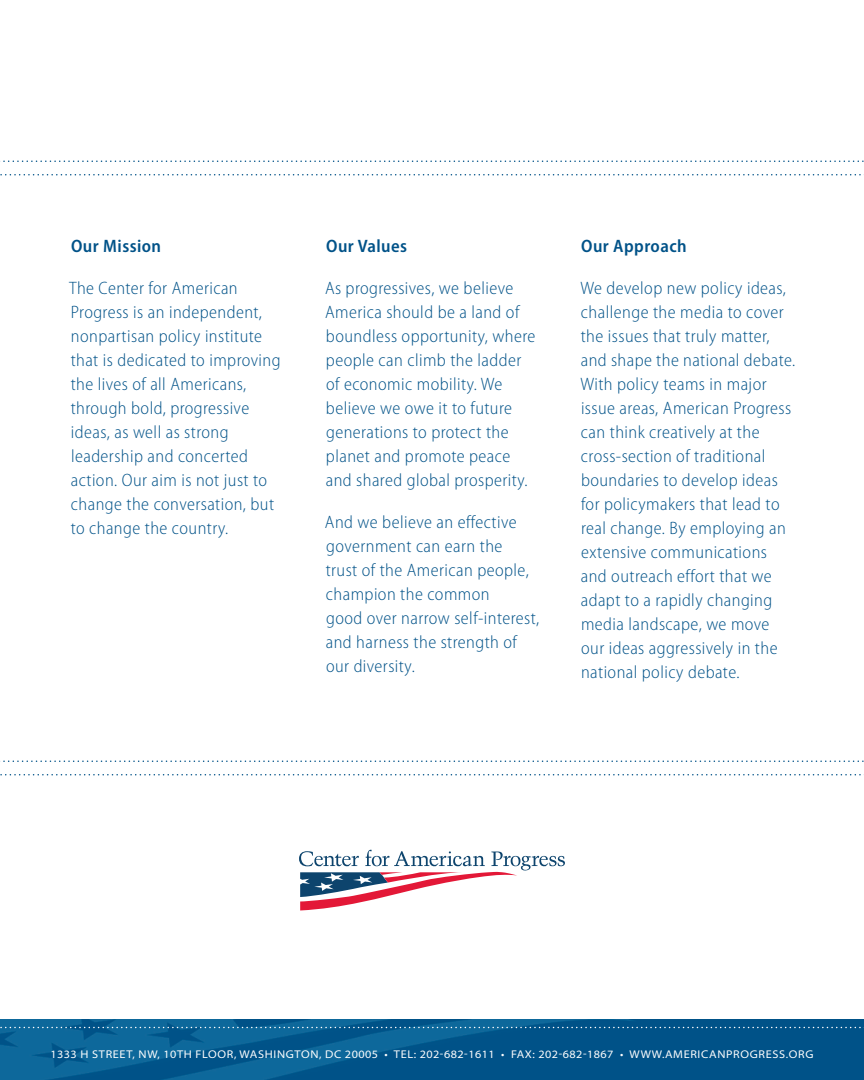
<style>
.page{position:relative;width:864px;height:1080px;background:#fff}
.page>*{position:absolute;margin:0;border:0;box-sizing:border-box;transform-origin:0 0}
.t1{font:300 semi-condensed 18px/24px "Myriad Pro";letter-spacing:.025em;color:#005288}
.t2{font:600 semi-condensed 18px "Myriad Pro";letter-spacing:.025em;color:#005288}
.t3{font:semi-expanded 11.25px "Myriad Pro";letter-spacing:.06em;color:#fff}
</style>
<div class="page">
<img style="left:0;top:1019px;width:864px;height:61px">
<svg style="left:0;top:1027px;width:864px;height:1px"></svg>
<svg style="left:299px;top:850px;width:266px;height:60px"></svg>
<svg style="left:0;top:774px;width:864px;height:2px"></svg>
<svg style="left:0;top:760px;width:864px;height:2px"></svg>
<svg style="left:0;top:174px;width:864px;height:2px"></svg>
<svg style="left:0;top:160px;width:864px;height:2px"></svg>
<p class="t2" style="left:71px;top:236px;width:92px">Our Mission</p>
<p class="t1" style="left:69px;top:276px;width:213px">The Center for American<br>Progress is an independent, nonpartisan policy institute that is dedicated to improving the lives of all Americans, through bold, progressive ideas, as well as strong leadership and concerted action. Our aim is not just to change the conversation, but to change the country.</p>
<p class="t2" style="left:326px;top:236px;width:83px">Our Values</p>
<p class="t1" style="left:325px;top:276px;width:212px">As progressives, we believe<br>America should be a land of boundless opportunity, where people can climb the ladder of economic mobility. We believe we owe it to future generations to protect the planet and promote peace and shared global prosperity.</p>
<p class="t1" style="left:325px;top:510px;width:216px">And we believe an effective government can earn the<br>trust of the American people, champion the common<br>good over narrow self-interest, and harness the strength of our diversity.</p>
<p class="t2" style="left:581px;top:236px;width:107px">Our Approach</p>
<p class="t1" style="left:581px;top:276px;width:216px">We develop new policy ideas, challenge the media to cover the issues that truly matter, and shape the national debate.<br>With policy teams in major issue areas, American Progress can think creatively at the cross-section of traditional boundaries to develop ideas for policymakers that lead to real change. By employing an extensive communications and outreach effort that we adapt to a rapidly changing media landscape, we move our ideas aggressively in the national policy debate.</p>
<p class="t3" style="left:50px;top:1048px;width:765px">1333 H STREET, NW, 10TH FLOOR, WASHINGTON, DC 20005 • TEL: 202-682-1611 • FAX: 202-682-1867 • WWW.AMERICANPROGRESS.ORG</p>
</div>
